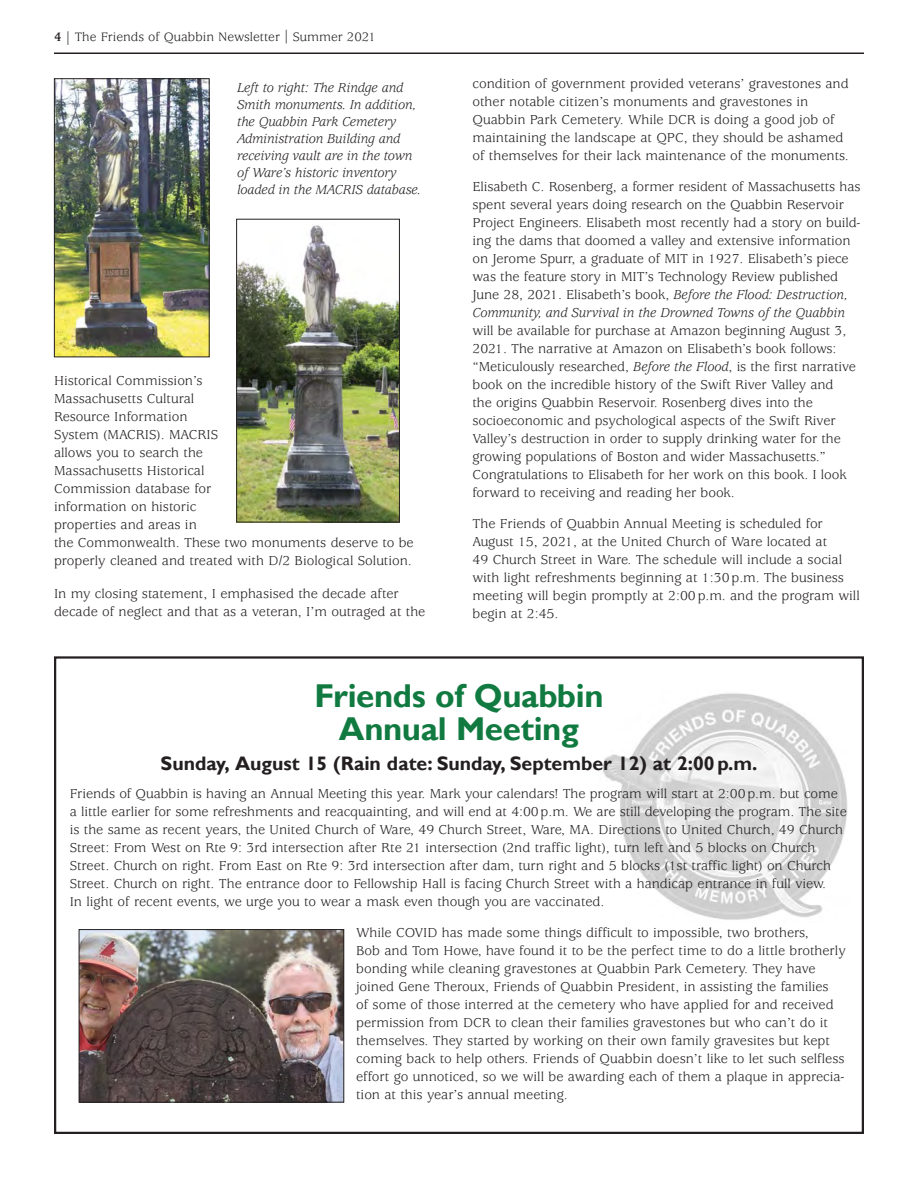
<style>
.page{position:relative;width:918px;height:1188px;background:#fff}
.page>*{position:absolute;margin:0;border:0;box-sizing:border-box;transform-origin:0 0}
.t1{font:700 33px/33px "Gill Sans";letter-spacing:-.01em;color:#117a40;text-align:center}
.t2{font:700 19.5px "Gill Sans";color:#231f20}
.t3{font:14.25px/18px "Usherwood";color:#231f20}
.t4{font:italic 14.25px/17.1px "Usherwood";letter-spacing:-.01em;color:#231f20}
.t5{font:13.5px "Usherwood";color:#231f20}
.s1{font-weight:700}
.s2{font-style:italic}
</style>
<div class="page">
<img style="left:602px;top:693px;width:245px;height:227px">
<hr style="left:54px;top:52px;width:810px;height:2px;background:#231f20">
<img style="left:56px;top:80px;width:152px;height:275px">
<div style="left:54px;top:78px;width:156px;height:279px;border:1px solid #231f20"></div>
<img style="left:238px;top:225px;width:160px;height:295px">
<div style="left:236px;top:219px;width:164px;height:303px;border:1px solid #231f20"></div>
<img style="left:81px;top:931px;width:261px;height:170px">
<div style="left:79px;top:929px;width:265px;height:174px;border:1px solid #231f20"></div>
<p class="t5" style="left:54px;top:32px;width:324px"><span class="s1">4 |</span> The Friends of Quabbin Newsletter | Summer 2021</p>
<p class="t4" style="left:237px;top:80px;width:185px">Left to right: The Rindge and<br>Smith monuments. In addition, the Quabbin Park Cemetery<br>Administration Building and receiving vault are in the town of Ware’s historic inventory loaded in the MACRIS database.</p>
<p class="t3" style="left:54px;top:373px;width:361px">Historical Commission’s<br>Massachusetts Cultural<br>Resource Information<br>System (MACRIS). MACRIS<br>allows you to search the<br>Massachusetts Historical<br>Commission database for<br>information on historic<br>properties and areas in<br>the Commonwealth. These two monuments deserve to be properly cleaned and treated with D/2 Biological Solution.</p>
<p class="t3" style="left:54px;top:586px;width:373px">In my closing statement, I emphasised the decade after decade of neglect and that as a veteran, I’m outraged at the</p>
<p class="t3" style="left:472px;top:76px;width:378px">condition of government provided veterans’ gravestones and other notable citizen’s monuments and gravestones in Quabbin Park Cemetery. While DCR is doing a good job of maintaining the landscape at QPC, they should be ashamed of themselves for their lack maintenance of the monuments.</p>
<p class="t3" style="left:472px;top:179px;width:390px">Elisabeth C. Rosenberg, a former resident of Massachusetts has spent several years doing research on the Quabbin Reservoir Project Engineers. Elisabeth most recently had a story on build&shy;ing the dams that doomed a valley and extensive information on Jerome Spurr, a graduate of MIT in 1927. Elisabeth’s piece was the feature story in MIT’s Technology Review published June 28, 2021. Elisabeth’s book, <span class="s2">Before the Flood: Destruction, Community, and Survival in the Drowned Towns of the Quabbin</span></p>
<p class="t3" style="left:472px;top:323px;width:385px">will be available for purchase at Amazon beginning August 3, 2021. The narrative at Amazon on Elisabeth’s book follows: “Meticulously researched, <span class="s2">Before the Flood</span>, is the first narrative book on the incredible history of the Swift River Valley and the origins Quabbin Reservoir. Rosenberg dives into the socioeconomic and psychological aspects of the Swift River Valley’s destruction in order to supply drinking water for the growing populations of Boston and wider Massachusetts.” Congratulations to Elisabeth for her work on this book. I look forward to receiving and reading her book.</p>
<p class="t3" style="left:472px;top:516px;width:389px">The Friends of Quabbin Annual Meeting is scheduled for August 15, 2021, at the United Church of Ware located at<br>49 Church Street in Ware. The schedule will include a social with light refreshments beginning at 1:30p.m. The business meeting will begin promptly at 2:00p.m. and the program will begin at 2:45.</p>
<h1 class="t1" style="left:314px;top:679px;width:291px">Friends of Quabbin<br>Annual Meeting</h1>
<h2 class="t2" style="left:161px;top:752px;width:598px">Sunday, August 15 (Rain date: Sunday, September 12) at 2:00 p.m.</h2>
<p class="t3" style="left:70px;top:786px;width:779px">Friends of Quabbin is having an Annual Meeting this year. Mark your calendars! The program will start at 2:00p.m. but come a little earlier for some refreshments and reacquainting, and will end at 4:00p.m. We are still developing the program. The site is the same as recent years, the United Church of Ware, 49 Church Street, Ware, MA. Directions to United Church, 49 Church Street: From West on Rte 9: 3rd intersection after Rte 21 intersection (2nd traffic light), turn left and 5 blocks on Church Street. Church on right. From East on Rte 9: 3rd intersection after dam, turn right and 5 blocks (1st traffic light) on Church Street. Church on right. The entrance door to Fellowship Hall is facing Church Street with a handicap entrance in full view.<br>In light of recent events, we urge you to wear a mask even though you are vaccinated.</p>
<p class="t3" style="left:356px;top:925px;width:491px">While COVID has made some things difficult to impossible, two brothers,<br>Bob and Tom Howe, have found it to be the perfect time to do a little brotherly bonding while cleaning gravestones at Quabbin Park Cemetery. They have joined Gene Theroux, Friends of Quabbin President, in assisting the families<br>of some of those interred at the cemetery who have applied for and received permission from DCR to clean their families gravestones but who can’t do it themselves. They started by working on their own family gravesites but kept coming back to help others. Friends of Quabbin doesn’t like to let such selfless effort go unnoticed, so we will be awarding each of them a plaque in apprecia&shy;tion at this year’s annual meeting.</p>
</div>
